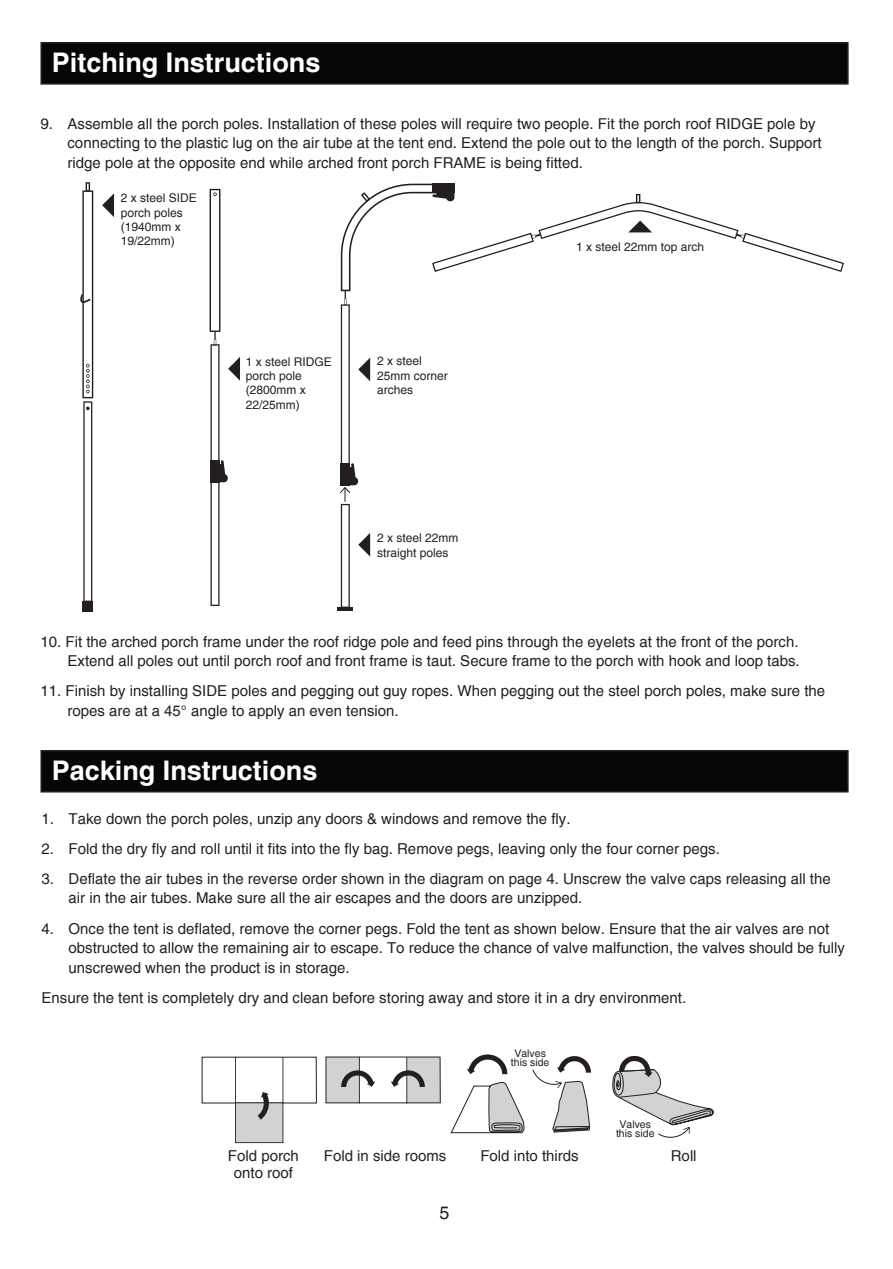
<style>
.page{position:relative;width:893px;height:1269px;background:#fff}
.page>*{position:absolute;margin:0;border:0;box-sizing:border-box;transform-origin:0 0}
.t1{font:700 27px "Helvetica";color:#fff}
.t2{font:18px "Helvetica";color:#231f20}
.t3{font:15px/19.5px "Helvetica";color:#231f20}
.t4{font:12px/14.4px "Helvetica";color:#231f20}
.t5{font:10.5px/9.6px "Helvetica";color:#231f20;text-align:center}
</style>
<div class="page">
<div style="left:41px;top:43px;width:807px;height:41px;background:#050605"></div>
<div style="left:40px;top:42px;width:808px;height:43px;border:2px solid #231f20"></div>
<div style="left:326px;top:1057px;width:33px;height:45px;background:#d1d2d4"></div>
<svg style="left:450px;top:1081px;width:75px;height:53px"></svg>
<svg style="left:467px;top:1054px;width:40px;height:20px"></svg>
<div style="left:235px;top:1102px;width:48px;height:40px;background:#d1d2d4"></div>
<div style="left:235px;top:1102px;width:48px;height:40px;border:1px dashed #231f20"></div>
<svg style="left:283px;top:1057px;width:1px;height:46px"></svg>
<svg style="left:235px;top:1057px;width:1px;height:46px"></svg>
<svg style="left:391px;top:1057px;width:49px;height:46px"></svg>
<svg style="left:341px;top:1057px;width:34px;height:46px"></svg>
<svg style="left:258px;top:1092px;width:11px;height:27px"></svg>
<svg style="left:612px;top:1056px;width:102px;height:82px"></svg>
<svg style="left:532px;top:1056px;width:59px;height:76px"></svg>
<div style="left:41px;top:750px;width:807px;height:41px;background:#050605"></div>
<div style="left:40px;top:750px;width:808px;height:42px;border:2px solid #231f20"></div>
<div style="left:82px;top:601px;width:11px;height:10px;background:#231f20"></div>
<svg style="left:80px;top:182px;width:13px;height:419px"></svg>
<hr style="left:338px;top:607px;width:15px;height:4px;background:#231f20">
<svg style="left:210px;top:189px;width:30px;height:417px"></svg>
<svg style="left:102px;top:193px;width:12px;height:24px"></svg>
<svg style="left:340px;top:184px;width:504px;height:423px"></svg>
<h1 class="t1" style="left:52px;top:46px;width:270px">Pitching Instructions</h1>
<p class="t3" style="left:67px;top:114px;width:755px;text-indent:-27px">9. Assemble all the porch poles. Installation of these poles will require two people. Fit the porch roof RIDGE pole by connecting to the plastic lug on the air tube at the tent end. Extend the pole out to the length of the porch. Support ridge pole at the opposite end while arched front porch FRAME is being fitted.</p>
<p class="t4" style="left:121px;top:191px;width:78px">2 x steel SIDE porch poles (1940mm x<br>19/22mm)</p>
<p class="t4" style="left:246px;top:354px;width:88px">1 x steel RIDGE porch pole (2800mm x<br>22/25mm)</p>
<p class="t4" style="left:377px;top:354px;width:72px">2 x steel<br>25mm corner arches</p>
<p class="t4" style="left:377px;top:531px;width:83px">2 x steel 22mm straight poles</p>
<p class="t4" style="left:576px;top:239px;width:130px">1 x steel 22mm top arch</p>
<p class="t3" style="left:40px;top:631px;width:761px;text-align:right">10. Fit the arched porch frame under the roof ridge pole and feed pins through the eyelets at the front of the porch.<br>Extend all poles out until porch roof and front frame is taut. Secure frame to the porch with hook and loop tabs.</p>
<p class="t3" style="left:67px;top:681px;width:759px;text-indent:-27px">11. Finish by installing SIDE poles and pegging out guy ropes. When pegging out the steel porch poles, make sure the ropes are at a 45° angle to apply an even tension.</p>
<h1 class="t1" style="left:52px;top:754px;width:267px">Packing Instructions</h1>
<p class="t3" style="left:42px;top:808px;width:530px">1. Take down the porch poles, unzip any doors &amp; windows and remove the fly.</p>
<p class="t3" style="left:42px;top:839px;width:680px">2. Fold the dry fly and roll until it fits into the fly bag. Remove pegs, leaving only the four corner pegs.</p>
<p class="t3" style="left:69px;top:869px;width:764px;text-indent:-27px">3. Deflate the air tubes in the reverse order shown in the diagram on page 4. Unscrew the valve caps releasing all the air in the air tubes. Make sure all the air escapes and the doors are unzipped.</p>
<p class="t3" style="left:69px;top:918px;width:778px;text-indent:-27px">4. Once the tent is deflated, remove the corner pegs. Fold the tent as shown below. Ensure that the air valves are not obstructed to allow the remaining air to escape. To reduce the chance of valve malfunction, the valves should be fully unscrewed when the product is in storage.</p>
<p class="t3" style="left:42px;top:987px;width:646px">Ensure the tent is completely dry and clean before storing away and store it in a dry environment.</p>
<p class="t5" style="left:511px;top:1048px;width:40px">Valves this side</p>
<p class="t3" style="left:228px;top:1147px;width:72px;line-height:16.8px;text-align:center">Fold porch onto roof</p>
<p class="t3" style="left:324px;top:1146px;width:124px">Fold in side rooms</p>
<p class="t3" style="left:480px;top:1146px;width:100px">Fold into thirds</p>
<p class="t2" style="left:439px;top:1201px;width:12px">5</p>
<p class="t5" style="left:616px;top:1119px;width:40px">Valves this side</p>
<p class="t3" style="left:671px;top:1146px;width:27px">Roll</p>
</div>
